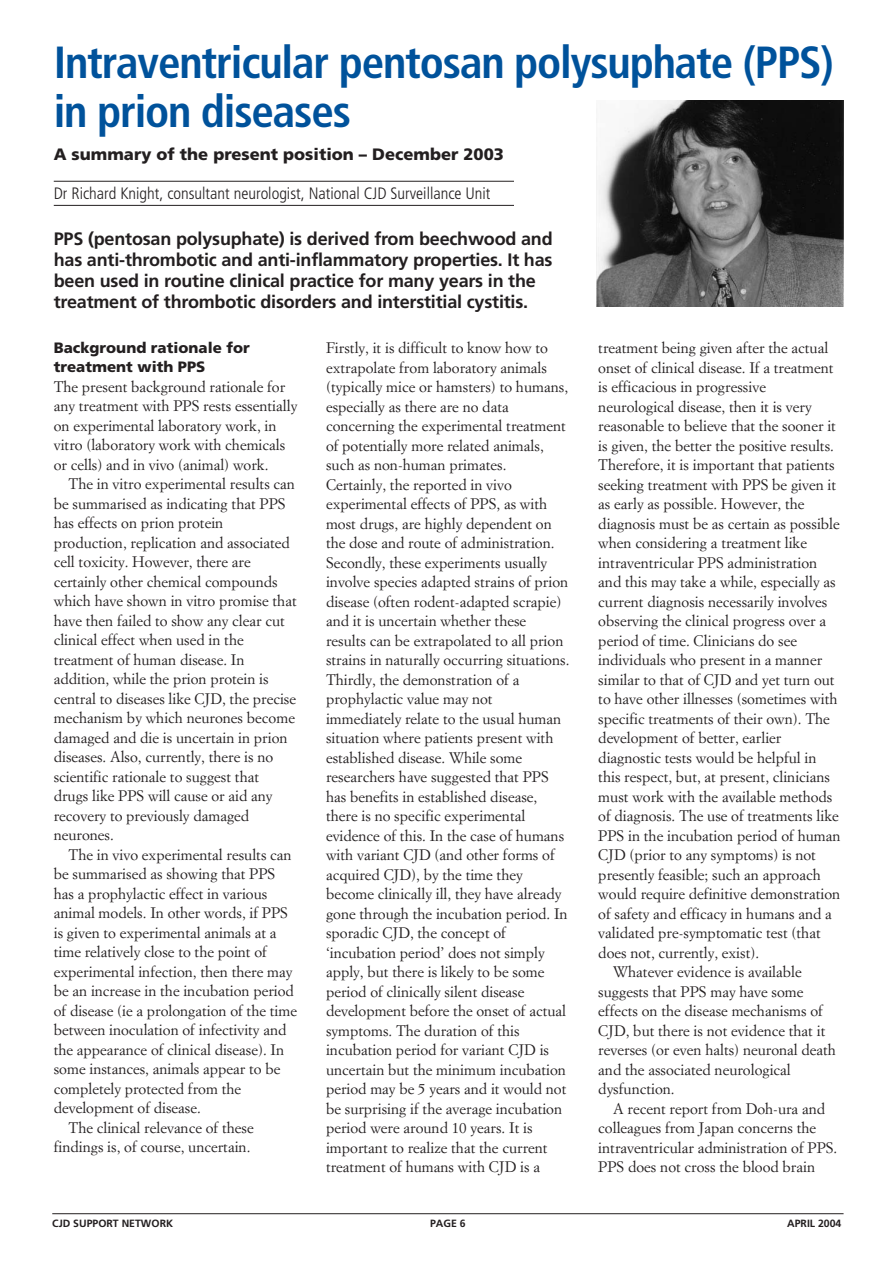
<style>
.page{position:relative;width:893px;height:1263px;background:#fff}
.page>*{position:absolute;margin:0;border:0;box-sizing:border-box;transform-origin:0 0}
.t1{font:700 condensed 45px/49.5px "Frutiger";letter-spacing:-.025em;color:#00529b}
.t2{font:700 18px/21px "Frutiger";letter-spacing:-.01em;color:#231f20}
.t3{font:300 condensed 16.5px "Frutiger";color:#231f20}
.t4{font:900 16.5px "Frutiger";color:#231f20}
.t5{font:15px/19.5px "Simoncini Garamond";color:#231f20}
.t6{font:900 15px/19.5px "Frutiger";color:#231f20}
.t7{font:700 10.5px "Frutiger";color:#231f20}
</style>
<div class="page">
<hr style="left:52px;top:1213px;width:791px;height:1px;background:#231f20">
<hr style="left:54px;top:181px;width:460px;height:1px;background:#231f20">
<hr style="left:54px;top:205px;width:460px;height:1px;background:#231f20">
<img style="left:596px;top:100px;width:247px;height:206px">
<h1 class="t1" style="left:54px;top:41px;width:781px">Intraventricular pentosan polysuphate (PPS) in prion diseases</h1>
<p class="t4" style="left:54px;top:147px;width:451px">A summary of the present position – December 2003</p>
<p class="t3" style="left:54px;top:186px;width:438px">Dr Richard Knight, consultant neurologist, National CJD Surveillance Unit</p>
<p class="t2" style="left:54px;top:229px;width:500px">PPS (pentosan polysuphate) is derived from beechwood and has anti-thrombotic and anti-inflammatory properties. It has been used in routine clinical practice for many years in the treatment of thrombotic disorders and interstitial cystitis.</p>
<p class="t6" style="left:54px;top:339px;width:197px">Background rationale for treatment with PPS</p>
<p class="t5" style="left:54px;top:378px;width:245px">The present background rationale for any treatment with PPS rests essentially on experimental laboratory work, in vitro (laboratory work with chemicals or cells) and in vivo (animal) work.</p>
<p class="t5" style="left:54px;top:476px;width:244px;text-indent:15px">The in vitro experimental results can be summarised as indicating that PPS has effects on prion protein production, replication and associated cell toxicity. However, there are certainly other chemical compounds which have shown in vitro promise that have then failed to show any clear cut clinical effect when used in the treatment of human disease. In addition, while the prion protein is central to diseases like CJD, the precise mechanism by which neurones become damaged and die is uncertain in prion diseases. Also, currently, there is no scientific rationale to suggest that drugs like PPS will cause or aid any recovery to previously damaged neurones.</p>
<p class="t5" style="left:69px;top:846px;width:224px">The in vivo experimental results can</p>
<p class="t5" style="left:54px;top:866px;width:223px">be summarised as showing that PPS</p>
<p class="t5" style="left:54px;top:885px;width:215px">has a prophylactic effect in various</p>
<p class="t5" style="left:54px;top:905px;width:236px">animal models. In other words, if PPS</p>
<p class="t5" style="left:54px;top:924px;width:224px">is given to experimental animals at a</p>
<p class="t5" style="left:54px;top:944px;width:215px">time relatively close to the point of</p>
<p class="t5" style="left:54px;top:963px;width:240px">experimental infection, then there may</p>
<p class="t5" style="left:54px;top:983px;width:242px">be an increase in the incubation period</p>
<p class="t5" style="left:54px;top:1002px;width:245px">of disease (ie a prolongation of the time</p>
<p class="t5" style="left:54px;top:1022px;width:234px">between inoculation of infectivity and</p>
<p class="t5" style="left:54px;top:1041px;width:232px">the appearance of clinical disease). In</p>
<p class="t5" style="left:54px;top:1061px;width:228px">some instances, animals appear to be</p>
<p class="t5" style="left:54px;top:1080px;width:189px">completely protected from the</p>
<p class="t5" style="left:54px;top:1100px;width:149px">development of disease.</p>
<p class="t5" style="left:69px;top:1119px;width:186px">The clinical relevance of these</p>
<p class="t5" style="left:54px;top:1139px;width:198px">findings is, of course, uncertain.</p>
<p class="t5" style="left:326px;top:339px;width:245px">Firstly, it is difficult to know how to extrapolate from laboratory animals (typically mice or hamsters) to humans, especially as there are no data concerning the experimental treatment of potentially more related animals, such as non-human primates.<br>Certainly, the reported in vivo experimental effects of PPS, as with most drugs, are highly dependent on the dose and route of administration.<br>Secondly, these experiments usually involve species adapted strains of prion disease (often rodent-adapted scrapie) and it is uncertain whether these results can be extrapolated to all prion strains in naturally occurring situations.<br>Thirdly, the demonstration of a prophylactic value may not immediately relate to the usual human situation where patients present with established disease. While some researchers have suggested that PPS has benefits in established disease, there is no specific experimental evidence of this. In the case of humans with variant CJD (and other forms of acquired CJD), by the time they become clinically ill, they have already gone through the incubation period. In sporadic CJD, the concept of ‘incubation period’ does not simply apply, but there is likely to be some period of clinically silent disease development before the onset of actual symptoms. The duration of this incubation period for variant CJD is uncertain but the minimum incubation period may be 5 years and it would not be surprising if the average incubation period were around 10 years. It is important to realize that the current treatment of humans with CJD is a</p>
<p class="t5" style="left:598px;top:339px;width:231px">treatment being given after the actual</p>
<p class="t5" style="left:598px;top:359px;width:237px">onset of clinical disease. If a treatment</p>
<p class="t5" style="left:598px;top:378px;width:169px">is efficacious in progressive</p>
<p class="t5" style="left:598px;top:398px;width:215px">neurological disease, then it is very</p>
<p class="t5" style="left:598px;top:417px;width:239px">reasonable to believe that the sooner it</p>
<p class="t5" style="left:598px;top:437px;width:237px">is given, the better the positive results.</p>
<p class="t5" style="left:598px;top:456px;width:238px">Therefore, it is important that patients</p>
<p class="t5" style="left:598px;top:476px;width:239px">seeking treatment with PPS be given it</p>
<p class="t5" style="left:598px;top:495px;width:208px">as early as possible. However, the</p>
<p class="t5" style="left:598px;top:515px;width:243px">diagnosis must be as certain as possible</p>
<p class="t5" style="left:598px;top:534px;width:210px">when considering a treatment like</p>
<p class="t5" style="left:598px;top:554px;width:220px">intraventricular PPS administration</p>
<p class="t5" style="left:598px;top:573px;width:239px">and this may take a while, especially as</p>
<p class="t5" style="left:598px;top:593px;width:231px">current diagnosis necessarily involves</p>
<p class="t5" style="left:598px;top:612px;width:229px">observing the clinical progress over a</p>
<p class="t5" style="left:598px;top:632px;width:200px">period of time. Clinicians do see</p>
<p class="t5" style="left:598px;top:651px;width:225px">individuals who present in a manner</p>
<p class="t5" style="left:598px;top:671px;width:238px">similar to that of CJD and yet turn out</p>
<p class="t5" style="left:598px;top:690px;width:241px">to have other illnesses (sometimes with</p>
<p class="t5" style="left:598px;top:710px;width:233px">specific treatments of their own). The</p>
<p class="t5" style="left:598px;top:729px;width:185px">development of better, earlier</p>
<p class="t5" style="left:598px;top:749px;width:219px">diagnostic tests would be helpful in</p>
<p class="t5" style="left:598px;top:768px;width:233px">this respect, but, at present, clinicians</p>
<p class="t5" style="left:598px;top:788px;width:236px">must work with the available methods</p>
<p class="t5" style="left:598px;top:807px;width:242px">of diagnosis. The use of treatments like</p>
<p class="t5" style="left:598px;top:827px;width:244px">PPS in the incubation period of human</p>
<p class="t5" style="left:598px;top:846px;width:219px">CJD (prior to any symptoms) is not</p>
<p class="t5" style="left:598px;top:866px;width:224px">presently feasible; such an approach</p>
<p class="t5" style="left:598px;top:885px;width:243px">would require definitive demonstration</p>
<p class="t5" style="left:598px;top:905px;width:235px">of safety and efficacy in humans and a</p>
<p class="t5" style="left:598px;top:924px;width:224px">validated pre-symptomatic test (that</p>
<p class="t5" style="left:598px;top:944px;width:162px">does not, currently, exist).</p>
<p class="t5" style="left:613px;top:963px;width:190px">Whatever evidence is available</p>
<p class="t5" style="left:598px;top:983px;width:207px">suggests that PPS may have some</p>
<p class="t5" style="left:598px;top:1002px;width:226px">effects on the disease mechanisms of</p>
<p class="t5" style="left:598px;top:1022px;width:228px">CJD, but there is not evidence that it</p>
<p class="t5" style="left:598px;top:1041px;width:239px">reverses (or even halts) neuronal death</p>
<p class="t5" style="left:598px;top:1061px;width:194px">and the associated neurological</p>
<p class="t5" style="left:598px;top:1080px;width:78px">dysfunction.</p>
<p class="t5" style="left:613px;top:1100px;width:213px">A recent report from Doh-ura and</p>
<p class="t5" style="left:598px;top:1119px;width:219px">colleagues from Japan concerns the</p>
<p class="t5" style="left:598px;top:1139px;width:240px">intraventricular administration of PPS.</p>
<p class="t5" style="left:598px;top:1158px;width:218px">PPS does not cross the blood brain</p>
<p class="t7" style="left:52px;top:1219px;width:122px">CJD SUPPORT NETWORK</p>
<p class="t7" style="left:430px;top:1219px;width:37px">PAGE 6</p>
<p class="t7" style="left:787px;top:1219px;width:56px">APRIL 2004</p>
</div>
